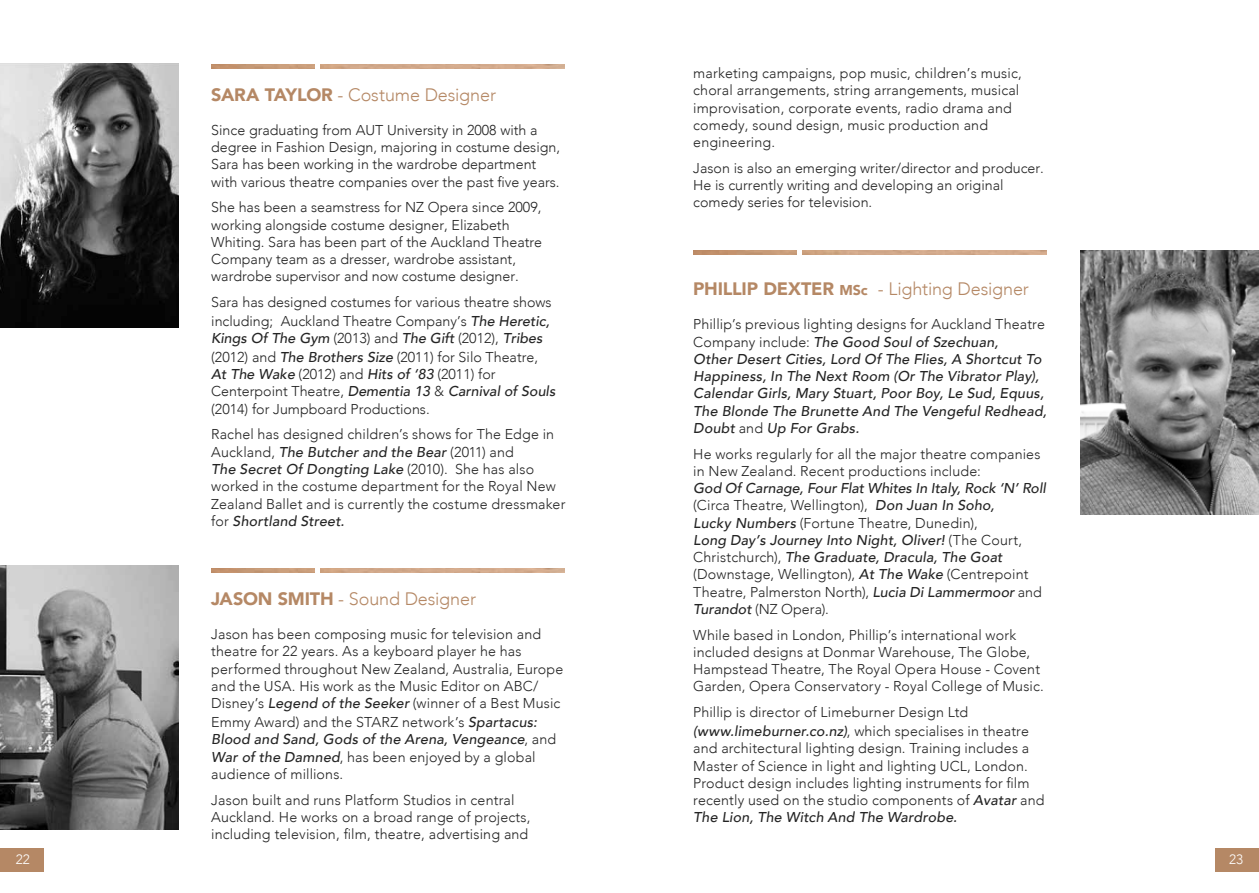
<style>
.page{position:relative;width:1259px;height:893px;background:#fff}
.page>*{position:absolute;margin:0;border:0;box-sizing:border-box;transform-origin:0 0}
.t1{font:300 18px "Avenir";letter-spacing:-.01em;color:#b58865}
.t2{font:900 18px "Avenir";letter-spacing:-.02em;color:#b58865}
.t3{font:300 14.25px/17.2px "Avenir";letter-spacing:.01em;color:#242424}
.t4{font:italic 500 14.25px/17.2px "Avenir";letter-spacing:.015em;color:#242424}
.t5{font:300 13.5px "Avenir";color:#fff}
.s1{font-weight:500;font-style:italic}
.s2{font-weight:900;font-size:14.25px}
.s3{font-weight:300;font-style:normal}
</style>
<div class="page">
<div style="left:1215px;top:848px;width:44px;height:24px;background:#b58865"></div>
<div style="left:0;top:848px;width:44px;height:24px;background:#b58865"></div>
<img style="left:0;top:64px;width:179px;height:263px">
<img style="left:0;top:566px;width:179px;height:263px">
<img style="left:211px;top:64px;width:353px;height:4px">
<svg style="left:315px;top:64px;width:4px;height:4px"></svg>
<img style="left:211px;top:568px;width:353px;height:5px">
<svg style="left:315px;top:568px;width:4px;height:5px"></svg>
<img style="left:1080px;top:251px;width:179px;height:263px">
<img style="left:693px;top:250px;width:353px;height:4px">
<svg style="left:797px;top:250px;width:4px;height:4px"></svg>
<p class="t2" style="left:211px;top:79px;width:14px">SARA</p>
<p class="t2" style="left:265px;top:79px;width:13px">TAYLOR</p>
<p class="t1" style="left:337px;top:84px;width:160px">- Costume Designer</p>
<p class="t3" style="left:211px;top:121px;width:350px">Since graduating from AUT University in 2008 with a degree in Fashion Design, majoring in costume design, Sara has been working in the wardrobe department with various theatre companies over the past five years.</p>
<p class="t3" style="left:211px;top:199px;width:332px">She has been a seamstress for NZ Opera since 2009, working alongside costume designer, Elizabeth Whiting. Sara has been part of the Auckland Theatre Company team as a dresser, wardrobe assistant, wardrobe supervisor and now costume designer.</p>
<p class="t3" style="left:211px;top:293px;width:342px;line-height:18.8px">Sara has designed costumes for various theatre shows including; Auckland Theatre Company’s <span class="s1">The Heretic,</span></p>
<p class="t3" style="left:211px;top:329px;width:333px;line-height:18.8px"><span class="s1">Kings Of The Gym</span> (2013) and <span class="s1">The Gift</span> (2012), <span class="s1">Tribes </span>(2012) and <span class="s1">The Brothers Size</span> (2011) for Silo Theatre,</p>
<p class="t3" style="left:211px;top:366px;width:345px"><span class="s1">At The Wake</span> (2012) and <span class="s1">Hits of ‘83</span> (2011) for<br>Centerpoint Theatre, <span class="s1">Dementia 13</span> &amp; <span class="s1">Carnival of Souls </span>(2014) for Jumpboard Productions.</p>
<p class="t3" style="left:211px;top:426px;width:356px">Rachel has designed children’s shows for The Edge in Auckland, <span class="s1">The Butcher and the Bear</span> (2011) and<br><span class="s1">The Secret Of Dongting Lake</span> (2010). She has also worked in the costume department for the Royal New Zealand Ballet and is currently the costume dressmaker for <span class="s1">Shortland Street.</span></p>
<p class="t2" style="left:211px;top:583px;width:23px">JASON</p>
<p class="t2" style="left:278px;top:583px;width:12px">SMITH</p>
<p class="t1" style="left:338px;top:588px;width:139px">- Sound Designer</p>
<p class="t3" style="left:211px;top:626px;width:354px">Jason has been composing music for television and theatre for 22 years. As a keyboard player he has performed throughout New Zealand, Australia, Europe and the USA. His work as the Music Editor on ABC/ Disney’s <span class="s1">Legend of the Seeker</span> (winner of a Best Music</p>
<p class="t3" style="left:211px;top:713px;width:346px">Emmy Award) and the STARZ network’s <span class="s1">Spartacus:<br>Blood and Sand, Gods of the Arena, Vengeance</span>, and <span class="s1">War of the Damned</span>, has been enjoyed by a global audience of millions.</p>
<p class="t3" style="left:211px;top:791px;width:321px">Jason built and runs Platform Studios in central<br>Auckland. He works on a broad range of projects, including television, film, theatre, advertising and</p>
<p class="t3" style="left:693px;top:65px;width:330px">marketing campaigns, pop music, children’s music, choral arrangements, string arrangements, musical improvisation, corporate events, radio drama and comedy, sound design, music production and engineering.</p>
<p class="t3" style="left:693px;top:159px;width:352px">Jason is also an emerging writer/director and producer.<br>He is currently writing and developing an original comedy series for television.</p>
<p class="t2" style="left:693px;top:273px;width:21px">PHILLIP</p>
<p class="t2" style="left:763px;top:273px;width:50px">DEXTER</p>
<p class="t1" style="left:839px;top:278px;width:191px"><span class="s2">MSC</span> - Lighting Designer</p>
<p class="t4" style="left:693px;top:316px;width:355px"><span class="s3">Phillip’s previous lighting designs for Auckland Theatre Company include:</span> The Good Soul of Szechuan,<br>Other Desert Cities, Lord Of The Flies, A Shortcut To Happiness, In The Next Room (Or The Vibrator Play), Calendar Girls, Mary Stuart, Poor Boy, Le Sud, Equus, The Blonde The Brunette And The Vengeful Redhead, Doubt <span class="s3">and</span> Up For Grabs.</p>
<p class="t3" style="left:693px;top:445px;width:349px">He works regularly for all the major theatre companies in New Zealand. Recent productions include:</p>
<p class="t4" style="left:693px;top:480px;width:354px">God Of Carnage, Four Flat Whites In Italy, Rock ‘N’ Roll <span class="s3">(Circa Theatre, Wellington),</span> Don Juan In Soho,<br>Lucky Numbers <span class="s3">(Fortune Theatre, Dunedin),<br></span>Long Day’s Journey Into Night, Oliver! <span class="s3">(The Court, Christchurch),</span> The Graduate, Dracula, The Goat <span class="s3">(Downstage, Wellington),</span> At The Wake <span class="s3">(Centrepoint Theatre, Palmerston North),</span> Lucia Di Lammermoor <span class="s3">and </span>Turandot <span class="s3">(NZ Opera).</span></p>
<p class="t3" style="left:693px;top:626px;width:352px">While based in London, Phillip’s international work included designs at Donmar Warehouse, The Globe, Hampstead Theatre, The Royal Opera House - Covent Garden, Opera Conservatory - Royal College of Music.</p>
<p class="t3" style="left:693px;top:703px;width:337px;line-height:18.8px">Phillip is director of Limeburner Design Ltd <span class="s1">(www.limeburner.co.nz)</span>, which specialises in theatre</p>
<p class="t3" style="left:693px;top:740px;width:353px">and architectural lighting design. Training includes a Master of Science in light and lighting UCL, London.<br>Product design includes lighting instruments for film recently used on the studio components of <span class="s1">Avatar</span> and <span class="s1">The Lion, The Witch And The Wardrobe.</span></p>
<p class="t5" style="left:16px;top:851px;width:16px">22</p>
<p class="t5" style="left:1229px;top:851px;width:16px">23</p>
</div>
